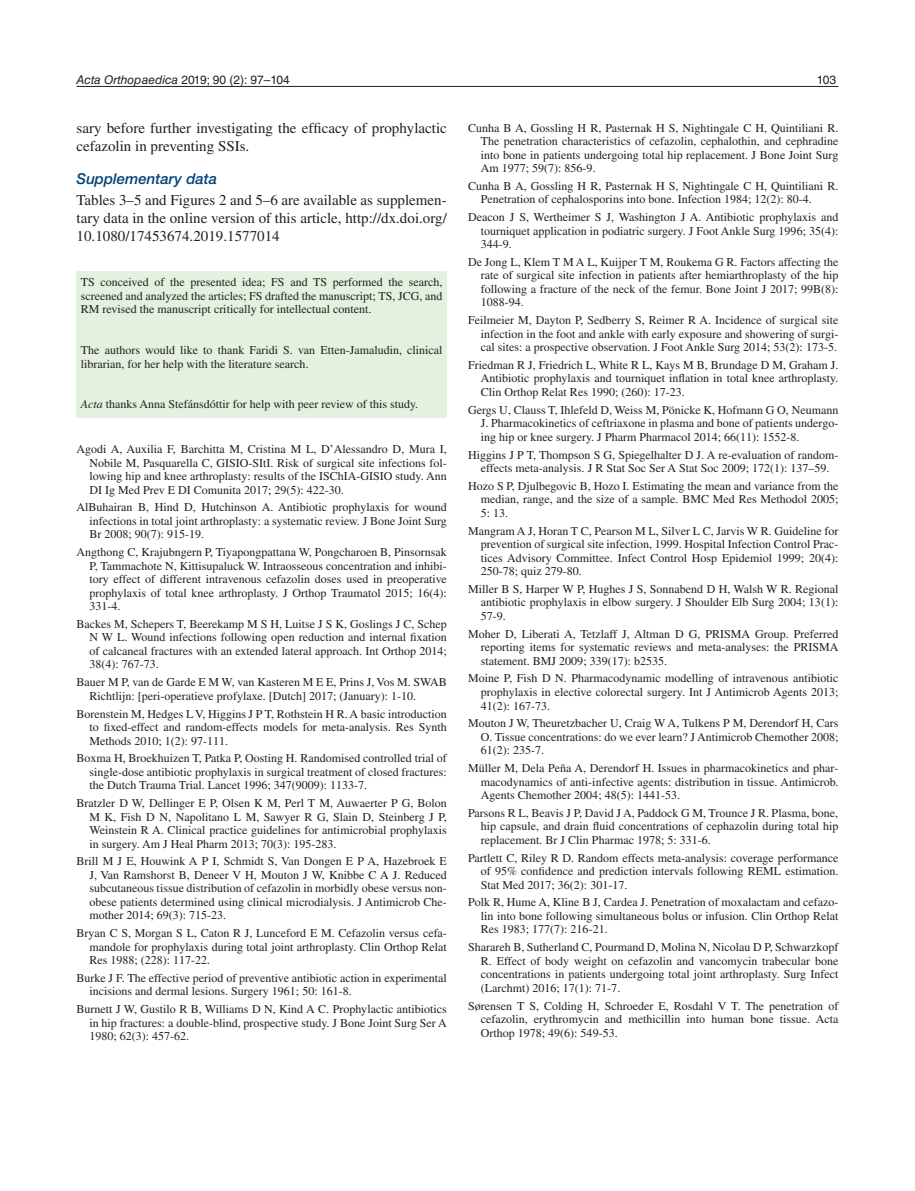
<style>
.page{position:relative;width:915px;height:1191px;background:#fff}
.page>*{position:absolute;margin:0;border:0;box-sizing:border-box;transform-origin:0 0}
.t1{font:15px/18px "Times LT Std";color:#231f20}
.t2{font:italic 500 15px "Helvetica Neue LTW1 G";color:#004279}
.t3{font:12px/13.5px "Times LT Std";color:#231f20;text-align:justify}
.t4{font:12px "Helvetica LT Std";color:#231f20}
.s1{font-style:italic}
</style>
<div class="page">
<hr style="left:77px;top:86px;width:761px;height:1px;background:#231f20">
<div style="left:77px;top:271px;width:369px;height:146px;background:#e4f1de"></div>
<p class="t4" style="left:77px;top:72px;width:215px"><span class="s1">Acta Orthopaedica</span> 2019; 90 (2): 97–104</p>
<p class="t4" style="left:816px;top:72px;width:21px">103</p>
<p class="t1" style="left:77px;top:119px;width:371px">sary before further investigating the efficacy of prophylactic cefazolin in preventing SSIs.</p>
<p class="t2" style="left:77px;top:170px;width:142px">Supplementary data</p>
<p class="t1" style="left:77px;top:191px;width:371px;text-align:justify">Tables 3–5 and Figures 2 and 5–6 are available as supplemen&shy;tary data in the online version of this article, http://dx.doi.org/ 10.1080/17453674.2019.1577014</p>
<p class="t3" style="left:81px;top:276px;width:363px">TS conceived of the presented idea; FS and TS performed the search, screened and analyzed the articles; FS drafted the manuscript; TS, JCG, and RM revised the manuscript critically for intellectual content.</p>
<p class="t3" style="left:81px;top:343px;width:363px">The authors would like to thank Faridi S. van Etten-Jamaludin, clinical librarian, for her help with the literature search.</p>
<p class="t3" style="left:81px;top:397px;width:339px"><span class="s1">Acta</span> thanks Anna Stefánsdóttir for help with peer review of this study.</p>
<p class="t3" style="left:89px;top:442px;width:359px;text-indent:-13px">Agodi A, Auxilia F, Barchitta M, Cristina M L, D’Alessandro D, Mura I, Nobile M, Pasquarella C, GISIO-SItI. Risk of surgical site infections fol&shy;lowing hip and knee arthroplasty: results of the ISChIA-GISIO study. Ann DI Ig Med Prev E DI Comunita 2017; 29(5): 422-30.</p>
<p class="t3" style="left:89px;top:500px;width:359px;text-indent:-13px">AlBuhairan B, Hind D, Hutchinson A. Antibiotic prophylaxis for wound infections in total joint arthroplasty: a systematic review. J Bone Joint Surg Br 2008; 90(7): 915-19.</p>
<p class="t3" style="left:89px;top:545px;width:359px;text-indent:-13px">Angthong C, Krajubngern P, Tiyapongpattana W, Pongcharoen B, Pinsornsak P, Tammachote N, Kittisupaluck W. Intraosseous concentration and inhibi&shy;tory effect of different intravenous cefazolin doses used in preoperative prophylaxis of total knee arthroplasty. J Orthop Traumatol 2015; 16(4):<br>331-4.</p>
<p class="t3" style="left:89px;top:617px;width:359px;text-indent:-13px">Backes M, Schepers T, Beerekamp M S H, Luitse J S K, Goslings J C, Schep N W L. Wound infections following open reduction and internal fixation of calcaneal fractures with an extended lateral approach. Int Orthop 2014; 38(4): 767-73.</p>
<p class="t3" style="left:89px;top:675px;width:359px;text-indent:-13px">Bauer M P, van de Garde E M W, van Kasteren M E E, Prins J, Vos M. SWAB<br>Richtlijn: [peri-operatieve profylaxe. [Dutch] 2017; (January): 1-10.</p>
<p class="t3" style="left:89px;top:706px;width:359px;text-indent:-13px">Borenstein M, Hedges L V, Higgins J P T, Rothstein H R. A basic introduction to fixed-effect and random-effects models for meta-analysis. Res Synth Methods 2010; 1(2): 97-111.</p>
<p class="t3" style="left:89px;top:751px;width:359px;text-indent:-13px">Boxma H, Broekhuizen T, Patka P, Oosting H. Randomised controlled trial of single-dose antibiotic prophylaxis in surgical treatment of closed fractures: the Dutch Trauma Trial. Lancet 1996; 347(9009): 1133-7.</p>
<p class="t3" style="left:89px;top:796px;width:359px;text-indent:-13px">Bratzler D W, Dellinger E P, Olsen K M, Perl T M, Auwaerter P G, Bolon M K, Fish D N, Napolitano L M, Sawyer R G, Slain D, Steinberg J P, Weinstein R A. Clinical practice guidelines for antimicrobial prophylaxis in surgery. Am J Heal Pharm 2013; 70(3): 195-283.</p>
<p class="t3" style="left:89px;top:854px;width:359px;text-indent:-13px">Brill M J E, Houwink A P I, Schmidt S, Van Dongen E P A, Hazebroek E J, Van Ramshorst B, Deneer V H, Mouton J W, Knibbe C A J. Reduced subcutaneous tissue distribution of cefazolin in morbidly obese versus non&shy;obese patients determined using clinical microdialysis. J Antimicrob Che&shy;mother 2014; 69(3): 715-23.</p>
<p class="t3" style="left:89px;top:926px;width:359px;text-indent:-13px">Bryan C S, Morgan S L, Caton R J, Lunceford E M. Cefazolin versus cefa&shy;mandole for prophylaxis during total joint arthroplasty. Clin Orthop Relat Res 1988; (228): 117-22.</p>
<p class="t3" style="left:89px;top:971px;width:359px;text-indent:-13px">Burke J F. The effective period of preventive antibiotic action in experimental incisions and dermal lesions. Surgery 1961; 50: 161-8.</p>
<p class="t3" style="left:89px;top:1002px;width:359px;text-indent:-13px">Burnett J W, Gustilo R B, Williams D N, Kind A C. Prophylactic antibiotics in hip fractures: a double-blind, prospective study. J Bone Joint Surg Ser A 1980; 62(3): 457-62.</p>
<p class="t3" style="left:480px;top:121px;width:359px;text-indent:-13px">Cunha B A, Gossling H R, Pasternak H S, Nightingale C H, Quintiliani R.<br>The penetration characteristics of cefazolin, cephalothin, and cephradine into bone in patients undergoing total hip replacement. J Bone Joint Surg Am 1977; 59(7): 856-9.</p>
<p class="t3" style="left:480px;top:179px;width:359px;text-indent:-13px">Cunha B A, Gossling H R, Pasternak H S, Nightingale C H, Quintiliani R.<br>Penetration of cephalosporins into bone. Infection 1984; 12(2): 80-4.</p>
<p class="t3" style="left:480px;top:210px;width:359px;text-indent:-13px">Deacon J S, Wertheimer S J, Washington J A. Antibiotic prophylaxis and tourniquet application in podiatric surgery. J Foot Ankle Surg 1996; 35(4):<br>344-9.</p>
<p class="t3" style="left:480px;top:255px;width:359px;text-indent:-13px">De Jong L, Klem T M A L, Kuijper T M, Roukema G R. Factors affecting the rate of surgical site infection in patients after hemiarthroplasty of the hip following a fracture of the neck of the femur. Bone Joint J 2017; 99B(8):<br>1088-94.</p>
<p class="t3" style="left:480px;top:313px;width:359px;text-indent:-13px">Feilmeier M, Dayton P, Sedberry S, Reimer R A. Incidence of surgical site infection in the foot and ankle with early exposure and showering of surgi&shy;cal sites: a prospective observation. J Foot Ankle Surg 2014; 53(2): 173-5.</p>
<p class="t3" style="left:480px;top:358px;width:359px;text-indent:-13px">Friedman R J, Friedrich L, White R L, Kays M B, Brundage D M, Graham J.<br>Antibiotic prophylaxis and tourniquet inflation in total knee arthroplasty.<br>Clin Orthop Relat Res 1990; (260): 17-23.</p>
<p class="t3" style="left:480px;top:403px;width:359px;text-indent:-13px">Gergs U, Clauss T, Ihlefeld D, Weiss M, Pönicke K, Hofmann G O, Neumann J. Pharmacokinetics of ceftriaxone in plasma and bone of patients undergo&shy;ing hip or knee surgery. J Pharm Pharmacol 2014; 66(11): 1552-8.</p>
<p class="t3" style="left:468px;top:448px;width:371px;text-align:center">Higgins J P T, Thompson S G, Spiegelhalter D J. A re-evaluation of random&shy;effects meta-analysis. J R Stat Soc Ser A Stat Soc 2009; 172(1): 137–59.</p>
<p class="t3" style="left:480px;top:479px;width:359px;text-indent:-13px">Hozo S P, Djulbegovic B, Hozo I. Estimating the mean and variance from the median, range, and the size of a sample. BMC Med Res Methodol 2005; 5: 13.</p>
<p class="t3" style="left:480px;top:524px;width:359px;text-indent:-13px">Mangram A J, Horan T C, Pearson M L, Silver L C, Jarvis W R. Guideline for prevention of surgical site infection, 1999. Hospital Infection Control Prac&shy;tices Advisory Committee. Infect Control Hosp Epidemiol 1999; 20(4):<br>250-78; quiz 279-80.</p>
<p class="t3" style="left:480px;top:582px;width:359px;text-indent:-13px">Miller B S, Harper W P, Hughes J S, Sonnabend D H, Walsh W R. Regional antibiotic prophylaxis in elbow surgery. J Shoulder Elb Surg 2004; 13(1):<br>57-9.</p>
<p class="t3" style="left:480px;top:627px;width:359px;text-indent:-13px">Moher D, Liberati A, Tetzlaff J, Altman D G, PRISMA Group. Preferred reporting items for systematic reviews and meta-analyses: the PRISMA statement. BMJ 2009; 339(17): b2535.</p>
<p class="t3" style="left:480px;top:671px;width:359px;text-indent:-13px">Moine P, Fish D N. Pharmacodynamic modelling of intravenous antibiotic prophylaxis in elective colorectal surgery. Int J Antimicrob Agents 2013; 41(2): 167-73.</p>
<p class="t3" style="left:480px;top:716px;width:359px;text-indent:-13px">Mouton J W, Theuretzbacher U, Craig W A, Tulkens P M, Derendorf H, Cars O. Tissue concentrations: do we ever learn? J Antimicrob Chemother 2008; 61(2): 235-7.</p>
<p class="t3" style="left:480px;top:761px;width:359px;text-indent:-13px">Müller M, Dela Peña A, Derendorf H. Issues in pharmacokinetics and phar&shy;macodynamics of anti-infective agents: distribution in tissue. Antimicrob.<br>Agents Chemother 2004; 48(5): 1441-53.</p>
<p class="t3" style="left:480px;top:806px;width:359px;text-indent:-13px">Parsons R L, Beavis J P, David J A, Paddock G M, Trounce J R. Plasma, bone, hip capsule, and drain fluid concentrations of cephazolin during total hip replacement. Br J Clin Pharmac 1978; 5: 331-6.</p>
<p class="t3" style="left:480px;top:850px;width:359px;text-indent:-13px">Partlett C, Riley R D. Random effects meta-analysis: coverage performance of 95% confidence and prediction intervals following REML estimation.<br>Stat Med 2017; 36(2): 301-17.</p>
<p class="t3" style="left:480px;top:895px;width:359px;text-indent:-13px">Polk R, Hume A, Kline B J, Cardea J. Penetration of moxalactam and cefazo&shy;lin into bone following simultaneous bolus or infusion. Clin Orthop Relat Res 1983; 177(7): 216-21.</p>
<p class="t3" style="left:480px;top:940px;width:359px;text-indent:-13px">Sharareh B, Sutherland C, Pourmand D, Molina N, Nicolau D P, Schwarzkopf R. Effect of body weight on cefazolin and vancomycin trabecular bone concentrations in patients undergoing total joint arthroplasty. Surg Infect (Larchmt) 2016; 17(1): 71-7.</p>
<p class="t3" style="left:480px;top:998px;width:359px;text-indent:-13px">Sørensen T S, Colding H, Schroeder E, Rosdahl V T. The penetration of cefazolin, erythromycin and methicillin into human bone tissue. Acta Orthop 1978; 49(6): 549-53.</p>
</div>
